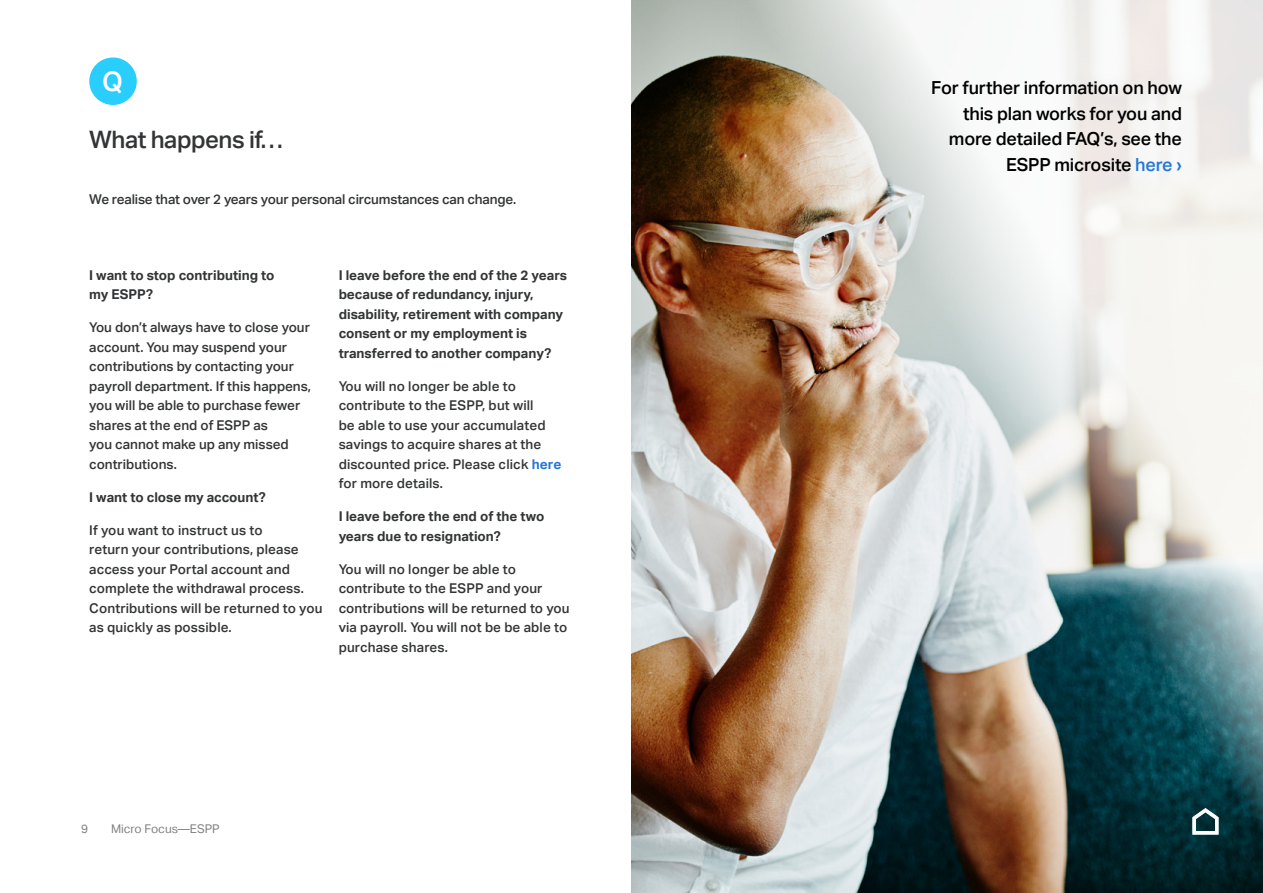
<style>
.page{position:relative;width:1263px;height:893px;background:#fff}
.page>*{position:absolute;margin:0;border:0;box-sizing:border-box;transform-origin:0 0}
.t1{font:500 27px "Aktiv Grotesk";color:#fff}
.t2{font:500 24px "Aktiv Grotesk";letter-spacing:-.02em;color:#323435}
.t3{font:500 18px/25.5px "Aktiv Grotesk";letter-spacing:-.01em;color:#000;text-align:right}
.t4{font:500 13.5px/19.5px "Aktiv Grotesk";color:#323435}
.t5{font:700 13.5px/19.5px "Aktiv Grotesk";color:#323435}
.t6{font:12px "Aktiv Grotesk";color:#808080}
.s1{font-weight:700;color:#2376da}
.s2{color:#2376da}
</style>
<div class="page">
<div style="left:89px;top:57px;width:48px;height:48px;background:#29ceff;border-radius:50%"></div>
<img style="left:631px;top:0;width:632px;height:893px">
<svg style="left:1192px;top:808px;width:26px;height:27px"></svg>
<h1 class="t1" style="left:102px;top:66px;width:22px">Q</h1>
<h2 class="t2" style="left:89px;top:126px;width:195px">What happens if…</h2>
<p class="t4" style="left:89px;top:189px;width:428px">We realise that over 2 years your personal circumstances can change.</p>
<p class="t5" style="left:89px;top:265px;width:187px">I want to stop contributing to my ESPP?</p>
<p class="t4" style="left:89px;top:318px;width:223px">You don’t always have to close your account. You may suspend your contributions by contacting your payroll department. If this happens, you will be able to purchase fewer shares at the end of ESPP as<br>you cannot make up any missed contributions.</p>
<p class="t5" style="left:89px;top:487px;width:178px">I want to close my account?</p>
<p class="t4" style="left:89px;top:520px;width:235px">If you want to instruct us to<br>return your contributions, please access your Portal account and complete the withdrawal process.<br>Contributions will be returned to you as quickly as possible.</p>
<p class="t5" style="left:339px;top:265px;width:230px">I leave before the end of the 2 years because of redundancy, injury, disability, retirement with company consent or my employment is transferred to another company?</p>
<p class="t4" style="left:339px;top:376px;width:224px">You will no longer be able to contribute to the ESPP, but will<br>be able to use your accumulated savings to acquire shares at the discounted price. Please click <span class="s1">here </span>for more details.</p>
<p class="t5" style="left:339px;top:507px;width:207px">I leave before the end of the two years due to resignation?</p>
<p class="t4" style="left:339px;top:559px;width:233px">You will no longer be able to contribute to the ESPP and your contributions will be returned to you via payroll. You will not be be able to purchase shares.</p>
<p class="t6" style="left:81px;top:822px;width:9px">9</p>
<p class="t6" style="left:111px;top:822px;width:110px">Micro Focus—ESPP</p>
<h3 class="t3" style="left:931px;top:75px;width:252px">For further information on how this plan works for you and more detailed FAQ’s, see the<br>ESPP microsite <span class="s2">here ›</span></h3>
</div>
